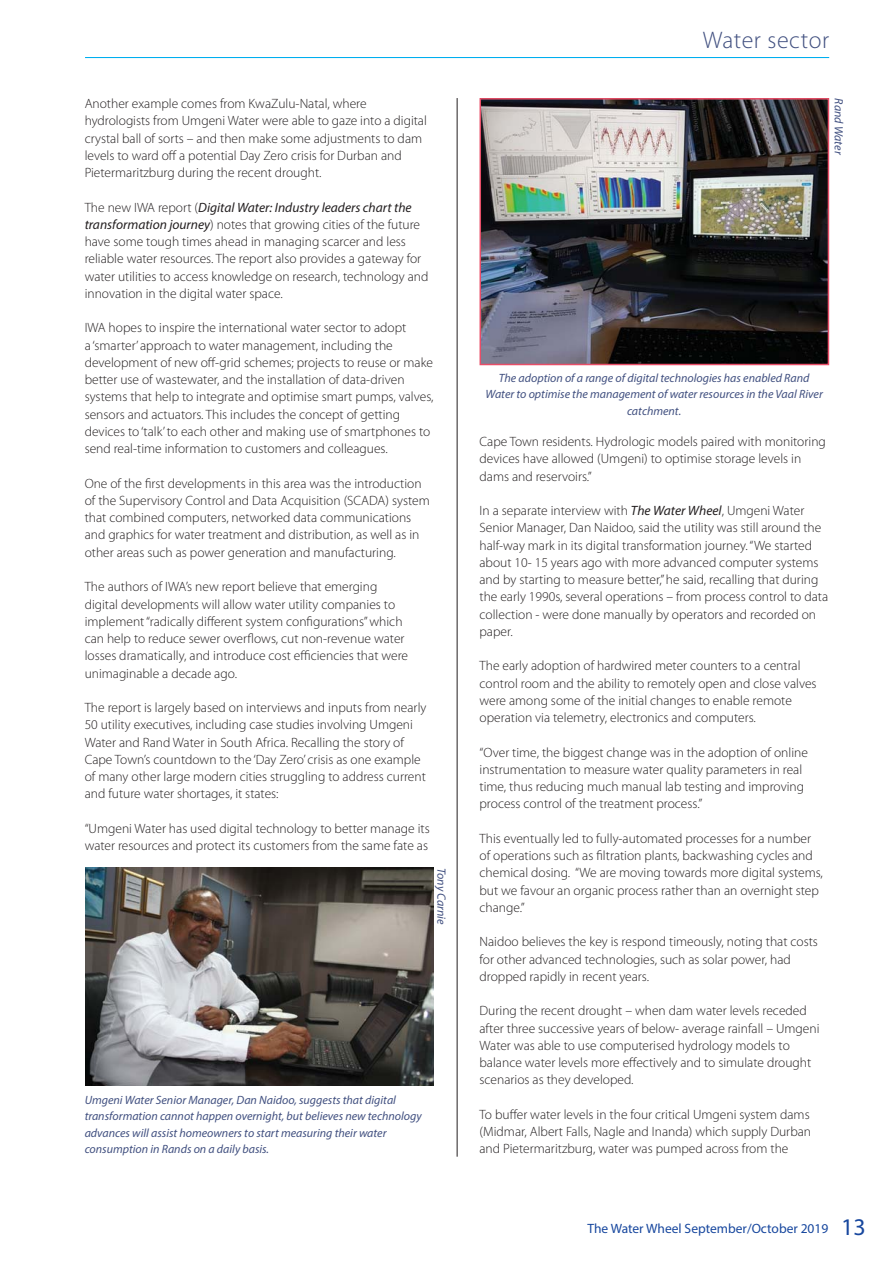
<style>
.page{position:relative;width:893px;height:1263px;background:#fff}
.page>*{position:absolute;margin:0;border:0;box-sizing:border-box;transform-origin:0 0}
.t1{font:300 24px "Myriad Pro";letter-spacing:.025em;color:#415080}
.t2{font:300 13.5px/17.2px "Myriad Pro";color:#231f20}
.t3{font:13.5px "Myriad Pro";color:#17479e}
.t4{font:italic 12px/16.5px "Myriad Pro";color:#415080;text-align:center}
.s1{font-weight:400;font-style:italic}
.s2{font-size:24px}
</style>
<div class="page">
<hr style="left:85px;top:57px;width:744px;height:1px;background:#00aeef">
<hr style="left:457px;top:98px;width:1px;height:1059px;background:#231f20">
<img style="left:482px;top:101px;width:344px;height:261px">
<div style="left:479px;top:98px;width:350px;height:267px;border:2px solid #e84e68"></div>
<img style="left:86px;top:868px;width:347px;height:218px">
<p class="t2" style="left:85px;top:96px;width:344px">Another example comes from KwaZulu-Natal, where hydrologists from Umgeni Water were able to gaze into a digital crystal ball of sorts – and then make some adjustments to dam levels to ward off a potential Day Zero crisis for Durban and Pietermaritzburg during the recent drought.</p>
<p class="t2" style="left:85px;top:200px;width:345px">The new IWA report (<span class="s1">Digital Water: Industry leaders chart the transformation journey</span>) notes that growing cities of the future have some tough times ahead in managing scarcer and less reliable water resources. The report also provides a gateway for water utilities to access knowledge on research, technology and innovation in the digital water space.</p>
<p class="t2" style="left:85px;top:321px;width:350px">IWA hopes to inspire the international water sector to adopt<br>a ‘smarter’ approach to water management, including the development of new off-grid schemes; projects to reuse or make better use of wastewater, and the installation of data-driven systems that help to integrate and optimise smart pumps, valves, sensors and actuators. This includes the concept of getting devices to ‘talk’ to each other and making use of smartphones to send real-time information to customers and colleagues.</p>
<p class="t2" style="left:85px;top:476px;width:347px">One of the first developments in this area was the introduction of the Supervisory Control and Data Acquisition (SCADA) system that combined computers, networked data communications and graphics for water treatment and distribution, as well as in other areas such as power generation and manufacturing.</p>
<p class="t2" style="left:85px;top:579px;width:325px">The authors of IWA’s new report believe that emerging digital developments will allow water utility companies to implement “radically different system configurations” which can help to reduce sewer overflows, cut non-revenue water losses dramatically, and introduce cost efficiencies that were unimaginable a decade ago.</p>
<p class="t2" style="left:85px;top:700px;width:343px">The report is largely based on interviews and inputs from nearly 50 utility executives, including case studies involving Umgeni Water and Rand Water in South Africa. Recalling the story of Cape Town’s countdown to the ‘Day Zero’ crisis as one example of many other large modern cities struggling to address current and future water shortages, it states:</p>
<p class="t2" style="left:85px;top:821px;width:347px">“Umgeni Water has used digital technology to better manage its water resources and protect its customers from the same fate as</p>
<p class="t4" style="left:448px;top:868px;width:58px;rotate:90deg">Tony Carnie</p>
<p class="t4" style="left:85px;top:1093px;width:339px;text-align:left">Umgeni Water Senior Manager, Dan Naidoo, suggests that digital transformation cannot happen overnight, but believes new technology advances will assist homeowners to start measuring their water consumption in Rands on a daily basis.</p>
<h1 class="t1" style="left:703px;top:31px;width:128px">Water sector</h1>
<p class="t4" style="left:846px;top:98px;width:58px;rotate:90deg">Rand Water</p>
<p class="t4" style="left:486px;top:371px;width:339px">The adoption of a range of digital technologies has enabled Rand<br>Water to optimise the management of water resources in the Vaal River catchment.</p>
<p class="t2" style="left:479px;top:434px;width:348px">Cape Town residents. Hydrologic models paired with monitoring devices have allowed (Umgeni) to optimise storage levels in dams and reservoirs.”</p>
<p class="t2" style="left:479px;top:503px;width:350px">In a separate interview with <span class="s1">The Water Wheel</span>, Umgeni Water Senior Manager, Dan Naidoo, said the utility was still around the half-way mark in its digital transformation journey. “We started about 10- 15 years ago with more advanced computer systems and by starting to measure better,” he said, recalling that during the early 1990s, several operations – from process control to data collection - were done manually by operators and recorded on paper.</p>
<p class="t2" style="left:479px;top:658px;width:339px">The early adoption of hardwired meter counters to a central control room and the ability to remotely open and close valves were among some of the initial changes to enable remote operation via telemetry, electronics and computers.</p>
<p class="t2" style="left:479px;top:745px;width:330px">“Over time, the biggest change was in the adoption of online instrumentation to measure water quality parameters in real time, thus reducing much manual lab testing and improving process control of the treatment process.”</p>
<p class="t2" style="left:479px;top:831px;width:345px">This eventually led to fully-automated processes for a number of operations such as filtration plants, backwashing cycles and chemical dosing. “We are moving towards more digital systems, but we favour an organic process rather than an overnight step change.”</p>
<p class="t2" style="left:479px;top:934px;width:340px">Naidoo believes the key is respond timeously, noting that costs for other advanced technologies, such as solar power, had dropped rapidly in recent years.</p>
<p class="t2" style="left:479px;top:1003px;width:341px">During the recent drought – when dam water levels receded after three successive years of below- average rainfall – Umgeni Water was able to use computerised hydrology models to balance water levels more effectively and to simulate drought scenarios as they developed.</p>
<p class="t2" style="left:479px;top:1107px;width:333px;text-align:justify">To buffer water levels in the four critical Umgeni system dams (Midmar, Albert Falls, Nagle and Inanda) which supply Durban and Pietermaritzburg, water was pumped across from the</p>
<p class="t3" style="left:587px;top:1223px;width:280px">The Water Wheel September/October 2019 <span class="s2">13</span></p>
</div>
